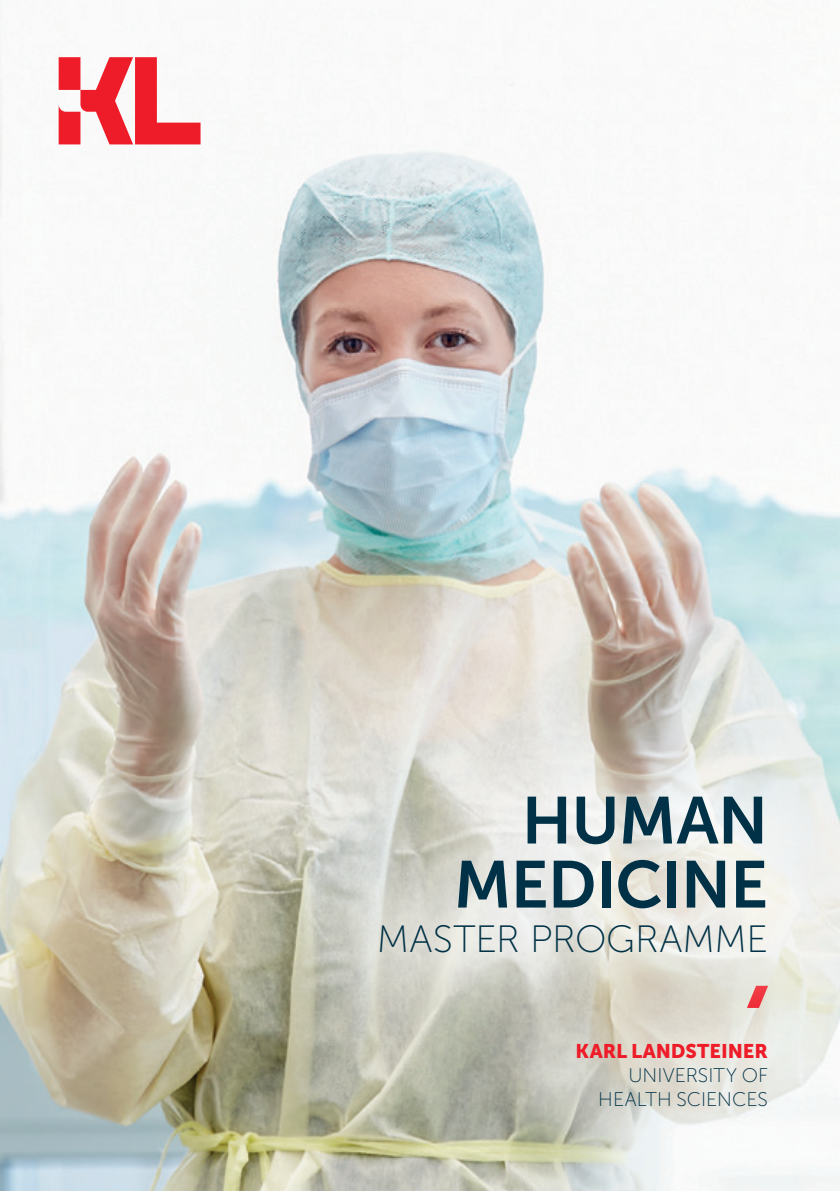
<style>
.page{position:relative;width:840px;height:1191px;background:#fff}
.page>*{position:absolute;margin:0;border:0;box-sizing:border-box;transform-origin:0 0}
.t1{font:66px/64px "Museo Sans 700";letter-spacing:-.015em;color:#003146;text-align:right}
.t2{font:38px "Museo Sans 100";color:#003146}
.t3{font:19.6px/24px "Museo Sans 100";letter-spacing:.005em;color:#003146;text-align:right}
.t4{font:19.6px "Museo Sans 900";color:#ee1c28}
</style>
<div class="page">
<img style="left:0;top:57px;width:839px;height:1134px">
<svg style="left:59px;top:57px;width:141px;height:87px"></svg>
<div style="left:286px;top:702px;width:553px;height:345px;background:#fff;opacity:.59"></div>
<h1 class="t1" style="left:453px;top:788px;width:316px">HUMAN<br>MEDICINE</h1>
<h2 class="t2" style="left:377px;top:918px;width:392px">MASTER PROGRAMME</h2>
<p class="t4" style="left:575px;top:1040px;width:194px">KARL LANDSTEINER</p>
<p class="t3" style="left:598px;top:1063px;width:171px">UNIVERSITY OF<br>HEALTH SCIENCES</p>
</div>
